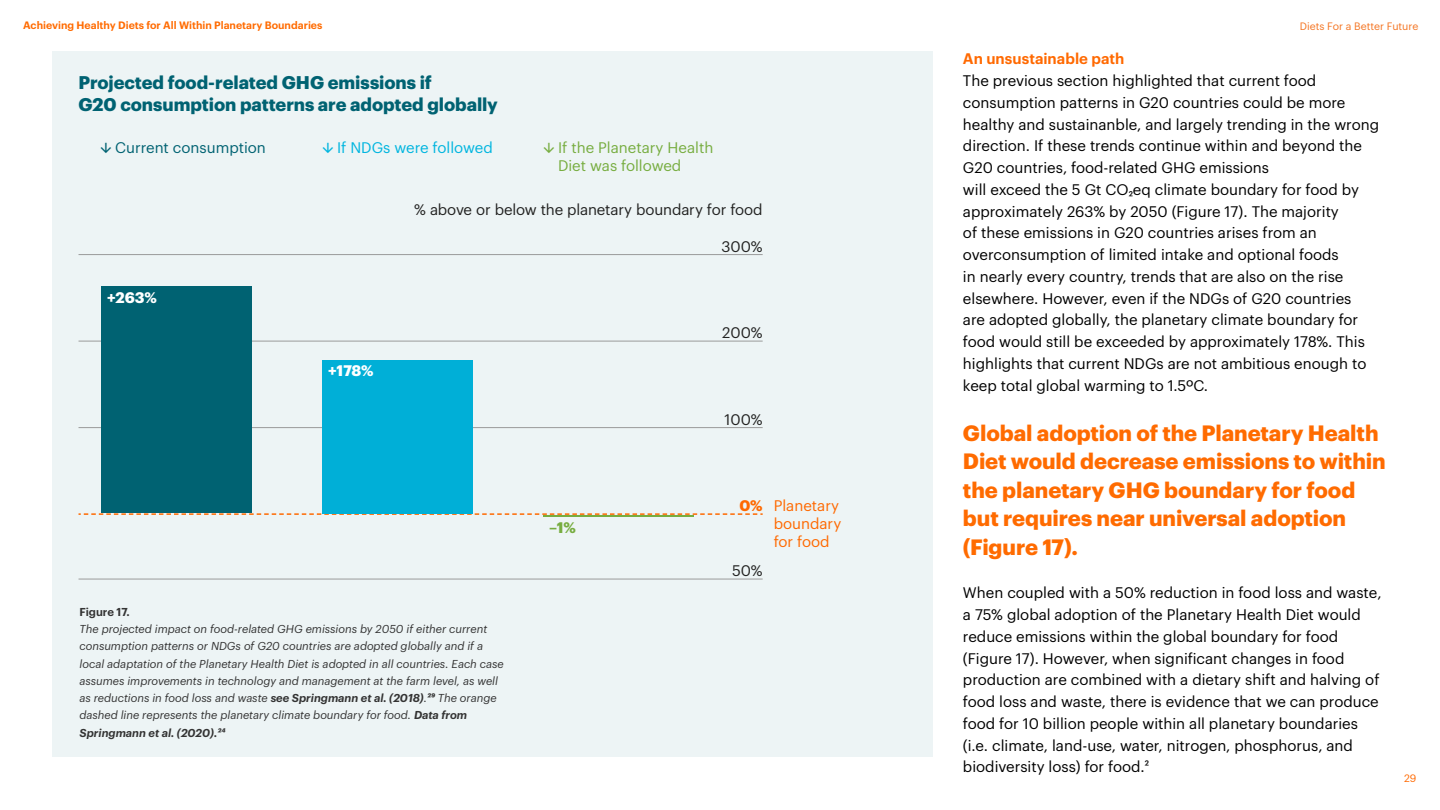
<style>
.page{position:relative;width:1440px;height:810px;background:#fff}
.page>*{position:absolute;margin:0;border:0;box-sizing:border-box;transform-origin:0 0}
.t1{font:700 21.75px/28.5px "Graphik";letter-spacing:-.005em;color:#ff6b00}
.t2{font:700 18px/21.6px "Graphik";letter-spacing:-.005em;color:#006272}
.t3{font:15px/21.8px "Graphik";color:#000}
.t4{font:15px "Graphik";letter-spacing:-.01em;color:#222221}
.t5{font:15px/18px "Graphik";color:#77ad40}
.t6{font:15px/18px "Graphik";color:#ff6900}
.t7{font:15px "Graphik";color:#006272}
.t8{font:15px "Graphik";color:#00b5df}
.t9{font:600 15px "Graphik";color:#ff6900}
.t10{font:700 15px "Graphik";color:#fff}
.t11{font:700 15px "Graphik";color:#77ad40}
.t12{font:700 15px "Graphik";color:#ff6900}
.t13{font:italic 11.25px/17.2px "Graphik";color:#333}
.t14{font:600 11.25px "Graphik";color:#333}
.t15{font:600 10.5px "Graphik";color:#ff6b00}
.t16{font:10.5px "Graphik";color:#f47421}
.t17{font:10.5px "Graphik";color:#ff6900}
.s1{font-family:"Campton"}
.s2{font-weight:600}
</style>
<div class="page">
<div style="left:52px;top:52px;width:881px;height:705px;background:#edf4f5"></div>
<hr style="left:79px;top:427px;width:684px;height:1px;background:#9a9a9a">
<hr style="left:79px;top:341px;width:684px;height:1px;background:#9a9a9a">
<svg style="left:79px;top:513px;width:684px;height:2px"></svg>
<hr style="left:79px;top:579px;width:684px;height:1px;background:#9a9a9a">
<hr style="left:79px;top:254px;width:684px;height:1px;background:#9a9a9a">
<hr style="left:543px;top:515px;width:150px;height:1px;background:#77ad40">
<div style="left:101px;top:287px;width:150px;height:226px;background:#006272"></div>
<div style="left:322px;top:360px;width:150px;height:153px;background:#00afd7"></div>
<p class="t15" style="left:23px;top:17px;width:301px">Achieving Healthy Diets for All Within Planetary Boundaries</p>
<p class="t2" style="left:79px;top:70px;width:421px">Projected food-related GHG emissions if<br>G20 consumption patterns are adopted globally</p>
<p class="t7" style="left:100px;top:137px;width:167px"><span class="s1">↓</span> Current consumption</p>
<p class="t8" style="left:322px;top:137px;width:172px"><span class="s1">↓</span> If NDGs were followed</p>
<p class="t5" style="left:558px;top:138px;width:157px;text-indent:-15px"><span class="s1">↓</span> If the Planetary Health<br>Diet was followed</p>
<p class="t4" style="left:414px;top:198px;width:350px">% above or below the planetary boundary for food</p>
<p class="t10" style="left:107px;top:286px;width:51px">+263%</p>
<p class="t10" style="left:328px;top:359px;width:47px">+178%</p>
<p class="t4" style="left:721px;top:235px;width:43px">300%</p>
<p class="t4" style="left:722px;top:321px;width:42px">200%</p>
<p class="t4" style="left:725px;top:408px;width:40px">100%</p>
<p class="t14" style="left:80px;top:603px;width:52px">Figure 17.</p>
<p class="t13" style="left:80px;top:619px;width:426px">The projected impact on food-related GHG emissions by 2050 if either current consumption patterns or NDGs of G20 countries are adopted globally and if a local adaptation of the Planetary Health Diet is adopted in all countries. Each case assumes improvements in technology and management at the farm level, as well as reductions in food loss and waste <span class="s2">see Springmann et al. (2018)</span>.<span class="s2">29</span> The orange dashed line represents the planetary climate boundary for food. <span class="s2">Data from Springmann et al. (2020).24</span></p>
<p class="t11" style="left:549px;top:516px;width:28px">–1%</p>
<p class="t12" style="left:739px;top:494px;width:25px">0%</p>
<p class="t4" style="left:732px;top:559px;width:32px">50%</p>
<p class="t6" style="left:774px;top:495px;width:69px">Planetary boundary for food</p>
<p class="t16" style="left:1300px;top:19px;width:120px">Diets For a Better Future</p>
<p class="t9" style="left:963px;top:47px;width:163px">An unsustainable path</p>
<p class="t3" style="left:963px;top:69px;width:418px">The previous section highlighted that current food consumption patterns in G20 countries could be more healthy and sustainanble, and largely trending in the wrong direction. If these trends continue within and beyond the G20 countries, food-related GHG emissions<br>will exceed the 5 Gt CO2eq climate boundary for food by approximately 263% by 2050 (Figure 17). The majority<br>of these emissions in G20 countries arises from an overconsumption of limited intake and optional foods<br>in nearly every country, trends that are also on the rise elsewhere. However, even if the NDGs of G20 countries<br>are adopted globally, the planetary climate boundary for food would still be exceeded by approximately 178%. This highlights that current NDGs are not ambitious enough to keep total global warming to 1.5ºC.</p>
<h1 class="t1" style="left:963px;top:417px;width:424px">Global adoption of the Planetary Health Diet would decrease emissions to within the planetary GHG boundary for food but requires near universal adoption (Figure 17).</h1>
<p class="t3" style="left:963px;top:581px;width:420px">When coupled with a 50% reduction in food loss and waste, a 75% global adoption of the Planetary Health Diet would reduce emissions within the global boundary for food (Figure 17). However, when significant changes in food production are combined with a dietary shift and halving of food loss and waste, there is evidence that we can produce food for 10 billion people within all planetary boundaries (i.e. climate, land-use, water, nitrogen, phosphorus, and biodiversity loss) for food.2</p>
<p class="t17" style="left:1404px;top:771px;width:14px">29</p>
</div>
